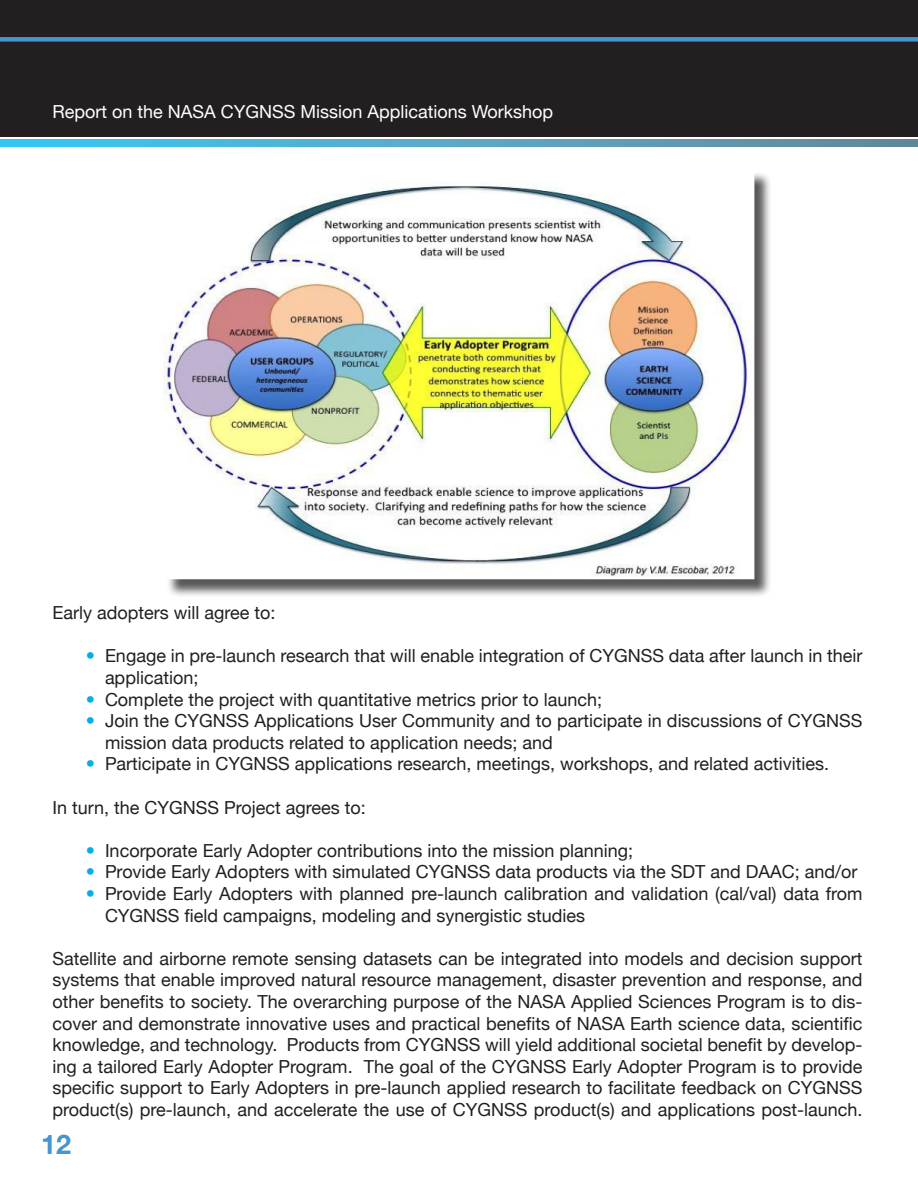
<style>
.page{position:relative;width:918px;height:1188px;background:#fff}
.page>*{position:absolute;margin:0;border:0;box-sizing:border-box;transform-origin:0 0}
.t1{font:700 27px "Helvetica Neue";color:#4495d0}
.t2{font:18px/21.6px "Helvetica Neue";color:#231f20}
.t3{font:18px "Helvetica Neue";color:#fff}
.s1{font-family:"Hobo Std";font-size:16.5px;color:#00aeef}
</style>
<div class="page">
<div style="left:0;top:0;width:918px;height:137px;background:#231f20"></div>
<svg style="left:0;top:140px;width:918px;height:7px;background:#54a7c6"></svg>
<div style="left:0;top:37px;width:918px;height:5px;background:#4495d0"></div>
<div style="left:166px;top:171px;width:606px;height:427px;background:#231f20;opacity:.75"></div>
<img style="left:164px;top:171px;width:590px;height:408px">
<p class="t3" style="left:52px;top:99px;width:502px">Report on the NASA CYGNSS Mission Applications Workshop</p>
<p class="t2" style="left:52px;top:603px;width:224px">Early adopters will agree to:</p>
<p class="t2" style="left:105px;top:646px;width:759px;text-indent:-18px"><span class="s1">•</span> Engage in pre-launch research that will enable integration of CYGNSS data after launch in their application;</p>
<p class="t2" style="left:87px;top:689px;width:517px"><span class="s1">•</span> Complete the project with quantitative metrics prior to launch;</p>
<p class="t2" style="left:105px;top:711px;width:759px;text-indent:-18px"><span class="s1">•</span> Join the CYGNSS Applications User Community and to participate in discussions of CYGNSS mission data products related to application needs; and</p>
<p class="t2" style="left:87px;top:754px;width:744px"><span class="s1">•</span> Participate in CYGNSS applications research, meetings, workshops, and related activities.</p>
<p class="t2" style="left:52px;top:797px;width:315px">In turn, the CYGNSS Project agrees to:</p>
<p class="t2" style="left:87px;top:841px;width:548px"><span class="s1">•</span> Incorporate Early Adopter contributions into the mission planning;</p>
<p class="t2" style="left:87px;top:862px;width:772px"><span class="s1">•</span> Provide Early Adopters with simulated CYGNSS data products via the SDT and DAAC; and/or</p>
<p class="t2" style="left:105px;top:884px;width:759px;text-indent:-18px"><span class="s1">•</span> Provide Early Adopters with planned pre-launch calibration and validation (cal/val) data from<br>CYGNSS field campaigns, modeling and synergistic studies</p>
<p class="t2" style="left:52px;top:949px;width:812px;text-align:justify">Satellite and airborne remote sensing datasets can be integrated into models and decision support systems that enable improved natural resource management, disaster prevention and response, and other benefits to society. The overarching purpose of the NASA Applied Sciences Program is to dis&shy;cover and demonstrate innovative uses and practical benefits of NASA Earth science data, scientific knowledge, and technology. Products from CYGNSS will yield additional societal benefit by develop&shy;ing a tailored Early Adopter Program. The goal of the CYGNSS Early Adopter Program is to provide specific support to Early Adopters in pre-launch applied research to facilitate feedback on CYGNSS product(s) pre-launch, and accelerate the use of CYGNSS product(s) and applications post-launch.</p>
<h1 class="t1" style="left:41px;top:1124px;width:32px">12</h1>
</div>
